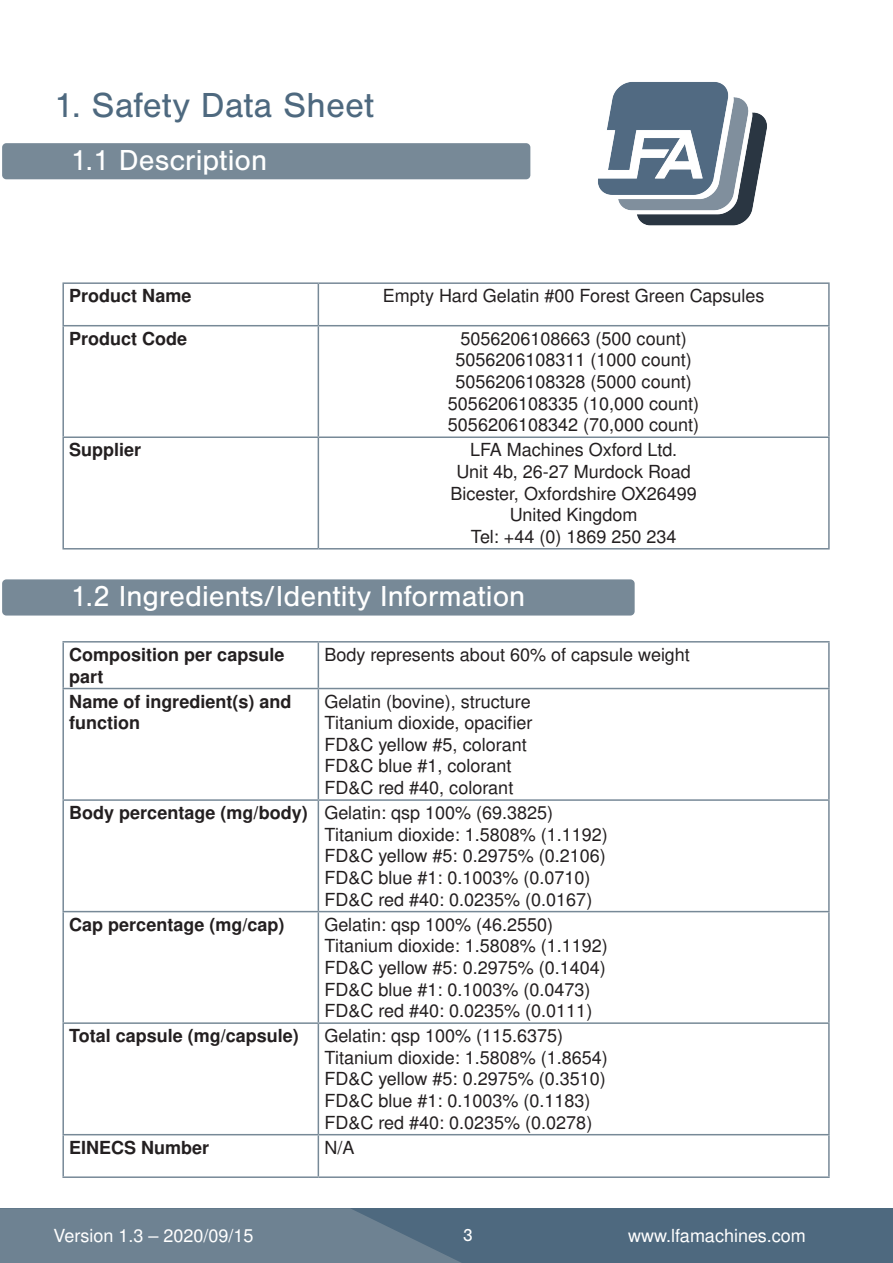
<style>
.page{position:relative;width:893px;height:1263px;background:#fff}
.page>*{position:absolute;margin:0;border:0;box-sizing:border-box;transform-origin:0 0}
.Subheading_0{font:36px "Nimbus San";color:#4e697f}
.Subheading_1{font:30px "Nimbus San";color:#fff}
.t1{font:18px "Nimbus San L";color:#231f20}
.t2{font:700 18px/21.6px "Nimbus San L";color:#231f20}
.t3{font:18px "Nimbus San L";color:#fff}
.t4{font:18px "Nimbus San";color:#fff}
</style>
<div class="page">
<div style="left:1px;top:1208px;width:892px;height:55px;background:#4e697f"></div>
<svg style="left:0;top:1208px;width:461px;height:55px;background:#6a7e8f"></svg>
<img style="left:598px;top:82px;width:169px;height:144px">
<div style="left:2px;top:143px;width:528px;height:36px;background:#778997;border-radius:4px"></div>
<hr style="left:62px;top:282px;width:256px;height:2px;background:#778997">
<hr style="left:62px;top:284px;width:2px;height:41px;background:#778997">
<hr style="left:318px;top:282px;width:512px;height:2px;background:#778997">
<hr style="left:318px;top:284px;width:1px;height:41px;background:#778997">
<hr style="left:828px;top:284px;width:2px;height:41px;background:#778997">
<hr style="left:62px;top:325px;width:256px;height:1px;background:#778997">
<hr style="left:62px;top:326px;width:2px;height:110px;background:#778997">
<hr style="left:318px;top:325px;width:512px;height:1px;background:#778997">
<hr style="left:318px;top:326px;width:1px;height:110px;background:#778997">
<hr style="left:828px;top:326px;width:2px;height:110px;background:#778997">
<hr style="left:62px;top:436px;width:256px;height:2px;background:#778997">
<hr style="left:62px;top:438px;width:2px;height:110px;background:#778997">
<hr style="left:318px;top:436px;width:512px;height:2px;background:#778997">
<hr style="left:318px;top:438px;width:1px;height:110px;background:#778997">
<hr style="left:828px;top:438px;width:2px;height:110px;background:#778997">
<hr style="left:62px;top:548px;width:256px;height:1px;background:#778997">
<hr style="left:318px;top:548px;width:512px;height:1px;background:#778997">
<div style="left:2px;top:579px;width:633px;height:36px;background:#778997;border-radius:4px"></div>
<hr style="left:62px;top:641px;width:256px;height:1px;background:#778997">
<hr style="left:62px;top:642px;width:2px;height:46px;background:#778997">
<hr style="left:318px;top:641px;width:512px;height:1px;background:#778997">
<hr style="left:318px;top:642px;width:1px;height:46px;background:#778997">
<hr style="left:828px;top:642px;width:2px;height:46px;background:#778997">
<hr style="left:62px;top:688px;width:256px;height:1px;background:#778997">
<hr style="left:62px;top:689px;width:2px;height:110px;background:#778997">
<hr style="left:318px;top:688px;width:512px;height:1px;background:#778997">
<hr style="left:318px;top:689px;width:1px;height:110px;background:#778997">
<hr style="left:828px;top:689px;width:2px;height:110px;background:#778997">
<hr style="left:62px;top:799px;width:256px;height:2px;background:#778997">
<hr style="left:62px;top:801px;width:2px;height:110px;background:#778997">
<hr style="left:318px;top:799px;width:512px;height:2px;background:#778997">
<hr style="left:318px;top:801px;width:1px;height:110px;background:#778997">
<hr style="left:828px;top:801px;width:2px;height:110px;background:#778997">
<hr style="left:62px;top:911px;width:256px;height:1px;background:#778997">
<hr style="left:62px;top:912px;width:2px;height:110px;background:#778997">
<hr style="left:318px;top:911px;width:512px;height:1px;background:#778997">
<hr style="left:318px;top:912px;width:1px;height:110px;background:#778997">
<hr style="left:828px;top:912px;width:2px;height:110px;background:#778997">
<hr style="left:62px;top:1022px;width:256px;height:2px;background:#778997">
<hr style="left:62px;top:1024px;width:2px;height:110px;background:#778997">
<hr style="left:318px;top:1022px;width:512px;height:2px;background:#778997">
<hr style="left:318px;top:1024px;width:1px;height:110px;background:#778997">
<hr style="left:828px;top:1024px;width:2px;height:110px;background:#778997">
<hr style="left:62px;top:1134px;width:256px;height:1px;background:#778997">
<hr style="left:62px;top:1135px;width:2px;height:41px;background:#778997">
<hr style="left:318px;top:1134px;width:512px;height:1px;background:#778997">
<hr style="left:318px;top:1135px;width:1px;height:41px;background:#778997">
<hr style="left:828px;top:1135px;width:2px;height:41px;background:#778997">
<hr style="left:62px;top:1176px;width:256px;height:2px;background:#778997">
<hr style="left:318px;top:1176px;width:512px;height:2px;background:#778997">
<p class="Subheading_0" style="left:54px;top:85px;width:321px">1. Safety Data Sheet</p>
<p class="Subheading_1" style="left:71px;top:143px;width:198px">1.1 Description</p>
<p class="t2" style="left:69px;top:285px;width:124px">Product Name</p>
<p class="t1" style="left:383px;top:283px;width:383px">Empty Hard Gelatin #00 Forest Green Capsules</p>
<p class="t2" style="left:69px;top:327px;width:120px">Product Code</p>
<p class="t1" style="left:460px;top:325px;width:228px">5056206108663 (500 count)</p>
<p class="t1" style="left:455px;top:347px;width:238px">5056206108311 (1000 count)</p>
<p class="t1" style="left:455px;top:369px;width:238px">5056206108328 (5000 count)</p>
<p class="t1" style="left:448px;top:390px;width:253px">5056206108335 (10,000 count)</p>
<p class="t1" style="left:448px;top:412px;width:253px">5056206108342 (70,000 count)</p>
<p class="t2" style="left:69px;top:439px;width:74px">Supplier</p>
<p class="t1" style="left:470px;top:437px;width:209px">LFA Machines Oxford Ltd.</p>
<p class="t1" style="left:456px;top:459px;width:236px">Unit 4b, 26-27 Murdock Road</p>
<p class="t1" style="left:450px;top:480px;width:248px">Bicester, Oxfordshire OX26499</p>
<p class="t1" style="left:510px;top:502px;width:129px">United Kingdom</p>
<p class="t1" style="left:471px;top:523px;width:207px">Tel: +44 (0) 1869 250 234</p>
<p class="Subheading_1" style="left:71px;top:579px;width:456px">1.2 Ingredients/Identity Information</p>
<p class="t2" style="left:69px;top:643px;width:217px">Composition per capsule part</p>
<p class="t1" style="left:324px;top:642px;width:367px">Body represents about 60% of capsule weight</p>
<p class="t2" style="left:69px;top:690px;width:224px">Name of ingredient(s) and function</p>
<p class="t1" style="left:324px;top:688px;width:208px">Gelatin (bovine), structure</p>
<p class="t1" style="left:324px;top:710px;width:210px">Titanium dioxide, opacifier</p>
<p class="t1" style="left:324px;top:731px;width:204px">FD&amp;C yellow #5, colorant</p>
<p class="t1" style="left:324px;top:753px;width:189px">FD&amp;C blue #1, colorant</p>
<p class="t1" style="left:324px;top:775px;width:190px">FD&amp;C red #40, colorant</p>
<p class="t2" style="left:69px;top:802px;width:240px">Body percentage (mg/body)</p>
<p class="t1" style="left:324px;top:800px;width:230px">Gelatin: qsp 100% (69.3825)</p>
<p class="t1" style="left:324px;top:821px;width:285px">Titanium dioxide: 1.5808% (1.1192)</p>
<p class="t1" style="left:324px;top:843px;width:283px">FD&amp;C yellow #5: 0.2975% (0.2106)</p>
<p class="t1" style="left:324px;top:865px;width:268px">FD&amp;C blue #1: 0.1003% (0.0710)</p>
<p class="t1" style="left:324px;top:886px;width:269px">FD&amp;C red #40: 0.0235% (0.0167)</p>
<p class="t2" style="left:69px;top:913px;width:217px">Cap percentage (mg/cap)</p>
<p class="t1" style="left:324px;top:911px;width:230px">Gelatin: qsp 100% (46.2550)</p>
<p class="t1" style="left:324px;top:933px;width:285px">Titanium dioxide: 1.5808% (1.1192)</p>
<p class="t1" style="left:324px;top:954px;width:283px">FD&amp;C yellow #5: 0.2975% (0.1404)</p>
<p class="t1" style="left:324px;top:976px;width:268px">FD&amp;C blue #1: 0.1003% (0.0473)</p>
<p class="t1" style="left:324px;top:998px;width:269px">FD&amp;C red #40: 0.0235% (0.0111)</p>
<p class="t2" style="left:69px;top:1025px;width:231px">Total capsule (mg/capsule)</p>
<p class="t1" style="left:324px;top:1023px;width:240px">Gelatin: qsp 100% (115.6375)</p>
<p class="t1" style="left:324px;top:1044px;width:285px">Titanium dioxide: 1.5808% (1.8654)</p>
<p class="t1" style="left:324px;top:1066px;width:283px">FD&amp;C yellow #5: 0.2975% (0.3510)</p>
<p class="t1" style="left:324px;top:1088px;width:268px">FD&amp;C blue #1: 0.1003% (0.1183)</p>
<p class="t1" style="left:324px;top:1109px;width:269px">FD&amp;C red #40: 0.0235% (0.0278)</p>
<p class="t2" style="left:69px;top:1136px;width:142px">EINECS Number</p>
<p class="t1" style="left:324px;top:1134px;width:32px">N/A</p>
<p class="t3" style="left:53px;top:1222px;width:202px">Version 1.3 – 2020/09/15</p>
<p class="t4" style="left:456px;top:1225px;width:12px">3</p>
<p class="t3" style="left:690px;top:1222px;width:147px">tabletpr ses.com</p>
<p class="t4" style="left:463px;top:1225px;width:12px">3</p>
<p class="t3" style="left:628px;top:1223px;width:179px">www.lfamachines.com</p>
</div>
